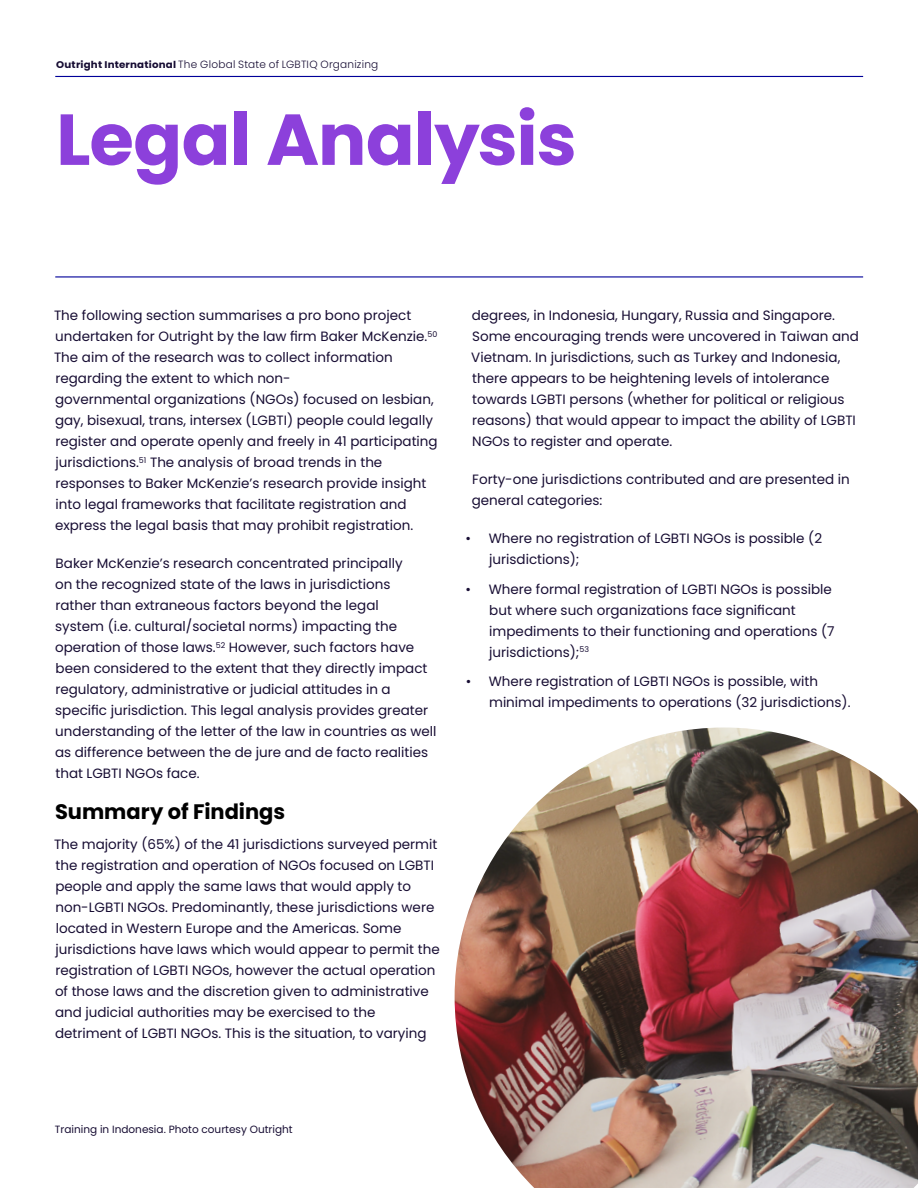
<style>
.page{position:relative;width:918px;height:1188px;background:#fff}
.page>*{position:absolute;margin:0;border:0;box-sizing:border-box;transform-origin:0 0}
.t1{font:700 72px "Poppins";letter-spacing:-.01em;color:#8c40db}
.t2{font:700 21px "Poppins";color:#000}
.t3{font:13.5px/21px "Poppins";color:#170d33}
.t4{font:300 10.5px "Poppins";letter-spacing:.02em;color:#170d33}
.t5{font:10.5px "Poppins";color:#170d33}
.s1{font-weight:700;font-size:9.75px}
</style>
<div class="page">
<hr style="left:55px;top:76px;width:808px;height:1px;background:#009">
<hr style="left:55px;top:276px;width:808px;height:2px;background:#009">
<img style="left:455px;top:728px;width:463px;height:460px">
<p class="t4" style="left:56px;top:58px;width:324px"><span class="s1">Outright International</span> The Global State of LGBTIQ Organizing</p>
<h1 class="t1" style="left:56px;top:98px;width:522px">Legal Analysis</h1>
<p class="t3" style="left:54px;top:305px;width:385px">The following section summarises a pro bono project undertaken for Outright by the law firm Baker McKenzie.<sup>50<br></sup>The aim of the research was to collect information regarding the extent to which non-<br>governmental organizations (NGOs) focused on lesbian, gay, bisexual, trans, intersex (LGBTI) people could legally register and operate openly and freely in 41 participating jurisdictions.<sup>51</sup> The analysis of broad trends in the responses to Baker McKenzie’s research provide insight into legal frameworks that facilitate registration and express the legal basis that may prohibit registration.</p>
<p class="t3" style="left:55px;top:553px;width:383px">Baker McKenzie’s research concentrated principally<br>on the recognized state of the laws in jurisdictions<br>rather than extraneous factors beyond the legal<br>system (i.e. cultural/societal norms) impacting the operation of those laws.<sup>52</sup> However, such factors have been considered to the extent that they directly impact regulatory, administrative or judicial attitudes in a specific jurisdiction. This legal analysis provides greater understanding of the letter of the law in countries as well as difference between the de jure and de facto realities that LGBTI NGOs face.</p>
<h2 class="t2" style="left:55px;top:800px;width:232px">Summary of Findings</h2>
<p class="t3" style="left:54px;top:834px;width:387px">The majority (65%) of the 41 jurisdictions surveyed permit the registration and operation of NGOs focused on LGBTI people and apply the same laws that would apply to non-LGBTI NGOs. Predominantly, these jurisdictions were located in Western Europe and the Americas. Some jurisdictions have laws which would appear to permit the registration of LGBTI NGOs, however the actual operation of those laws and the discretion given to administrative and judicial authorities may be exercised to the detriment of LGBTI NGOs. This is the situation, to varying</p>
<p class="t3" style="left:471px;top:305px;width:389px">degrees, in Indonesia, Hungary, Russia and Singapore.<br>Some encouraging trends were uncovered in Taiwan and Vietnam. In jurisdictions, such as Turkey and Indonesia, there appears to be heightening levels of intolerance towards LGBTI persons (whether for political or religious reasons) that would appear to impact the ability of LGBTI NGOs to register and operate.</p>
<p class="t3" style="left:472px;top:469px;width:380px">Forty-one jurisdictions contributed and are presented in general categories:</p>
<p class="t3" style="left:489px;top:528px;width:334px;text-indent:-24px">• Where no registration of LGBTI NGOs is possible (2 jurisdictions);</p>
<p class="t3" style="left:489px;top:579px;width:347px;text-indent:-24px">• Where formal registration of LGBTI NGOs is possible but where such organizations face significant impediments to their functioning and operations (7 jurisdictions);<sup>53</sup></p>
<p class="t3" style="left:489px;top:671px;width:363px;text-indent:-23px">• Where registration of LGBTI NGOs is possible, with minimal impediments to operations (32 jurisdictions).</p>
<p class="t5" style="left:55px;top:1123px;width:239px">Training in Indonesia. Photo courtesy Outright</p>
</div>
